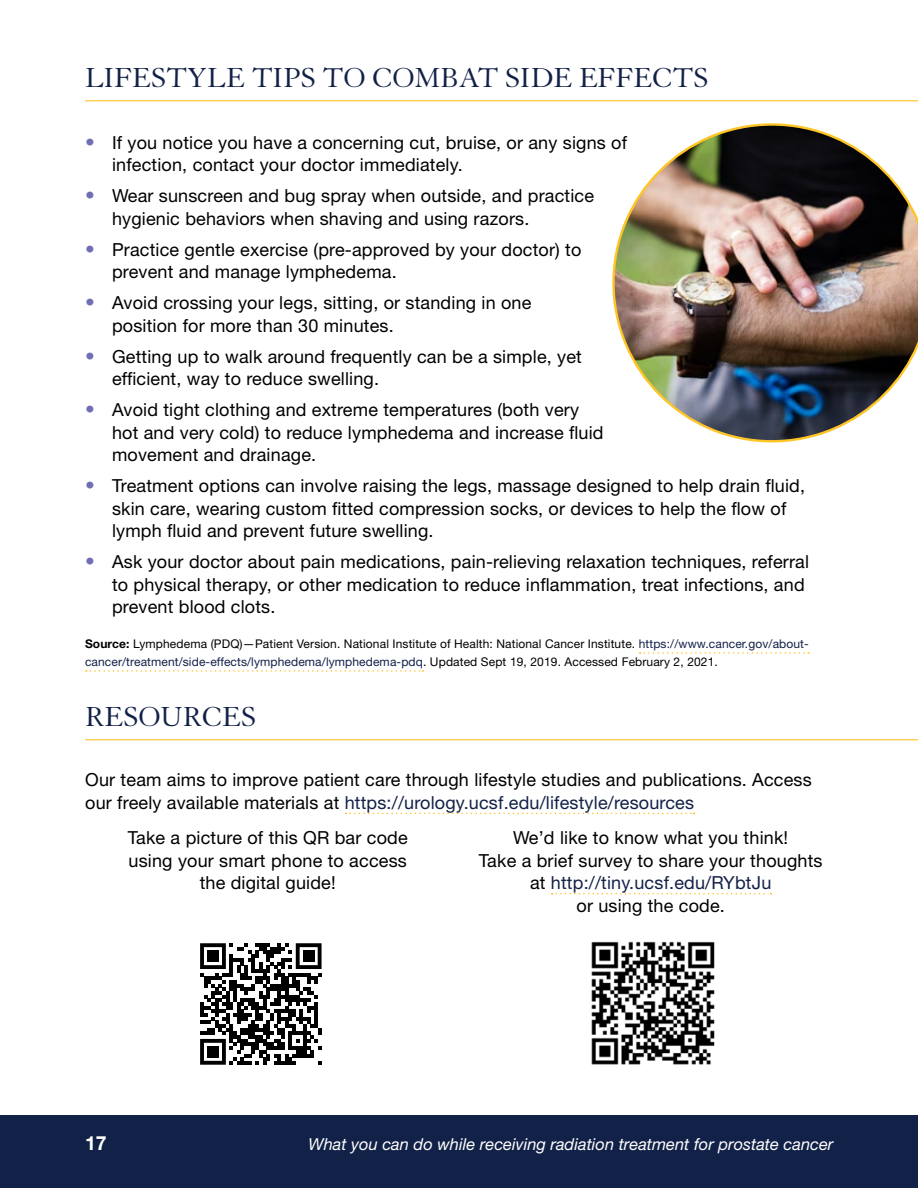
<style>
.page{position:relative;width:918px;height:1188px;background:#fff}
.page>*{position:absolute;margin:0;border:0;box-sizing:border-box;transform-origin:0 0}
.t1{font:30px "Granjon LT Std";color:#122147}
.t2{font:700 19.5px "Helvetica Neue LT Std";color:#fff}
.t3{font:18px/22.5px "Helvetica Neue LT Std";letter-spacing:.01em;color:#000}
.t4{font:italic 16.5px "Helvetica Neue LT Std";color:#fff}
.t5{font:12px/18px "Helvetica Neue LT Std";letter-spacing:.01em;color:#000}
.s1{font-weight:700;font-size:19.5px;color:#716fb4}
.s2{font-weight:700}
.s3{color:#122147}
</style>
<div class="page">
<div style="left:1px;top:1115px;width:917px;height:73px;background:#122147"></div>
<hr style="left:85px;top:100px;width:833px;height:1px;background:#ffc425">
<svg style="left:640px;top:652px;width:169px;height:2px"></svg>
<svg style="left:86px;top:670px;width:337px;height:2px"></svg>
<hr style="left:85px;top:739px;width:833px;height:1px;background:#ffc425">
<img style="left:612px;top:123px;width:306px;height:319px">
<svg style="left:552px;top:893px;width:220px;height:1px"></svg>
<svg style="left:200px;top:943px;width:122px;height:122px"></svg>
<div style="left:207px;top:951px;width:12px;height:11px;background:#000"></div>
<div style="left:303px;top:951px;width:11px;height:11px;background:#000"></div>
<div style="left:207px;top:1046px;width:12px;height:11px;background:#000"></div>
<img style="left:591px;top:941px;width:124px;height:124px">
<svg style="left:345px;top:813px;width:349px;height:1px"></svg>
<h1 class="t1" style="left:85px;top:62px;width:625px">LIFESTYLE TIPS TO COMBAT SIDE EFFECTS</h1>
<p class="t3" style="left:112px;top:131px;width:517px;text-indent:-27px"><span class="s1">•</span> If you notice you have a concerning cut, bruise, or any signs of infection, contact your doctor immediately.</p>
<p class="t3" style="left:112px;top:185px;width:484px;text-indent:-27px"><span class="s1">•</span> Wear sunscreen and bug spray when outside, and practice hygienic behaviors when shaving and using razors.</p>
<p class="t3" style="left:112px;top:238px;width:471px;text-indent:-27px"><span class="s1">•</span> Practice gentle exercise (pre-approved by your doctor) to prevent and manage lymphedema.</p>
<p class="t3" style="left:112px;top:292px;width:421px;text-indent:-27px"><span class="s1">•</span> Avoid crossing your legs, sitting, or standing in one position for more than 30 minutes.</p>
<p class="t3" style="left:112px;top:345px;width:471px;text-indent:-27px"><span class="s1">•</span> Getting up to walk around frequently can be a simple, yet efficient, way to reduce swelling.</p>
<p class="t3" style="left:112px;top:399px;width:493px;text-indent:-27px"><span class="s1">•</span> Avoid tight clothing and extreme temperatures (both very hot and very cold) to reduce lymphedema and increase fluid movement and drainage.</p>
<p class="t3" style="left:112px;top:475px;width:695px;text-indent:-27px"><span class="s1">•</span> Treatment options can involve raising the legs, massage designed to help drain fluid, skin care, wearing custom fitted compression socks, or devices to help the flow of lymph fluid and prevent future swelling.</p>
<p class="t3" style="left:112px;top:551px;width:699px;text-indent:-27px"><span class="s1">•</span> Ask your doctor about pain medications, pain-relieving relaxation techniques, referral to physical therapy, or other medication to reduce inflammation, treat infections, and prevent blood clots.</p>
<p class="t5" style="left:85px;top:635px;width:725px"><span class="s2">Source:</span> Lymphedema (PDQ)—Patient Version. National Institute of Health: National Cancer Institute. <span class="s3">https://www.cancer.gov/about&shy;cancer/treatment/side-effects/lymphedema/lymphedema-pdq</span>. Updated Sept 19, 2019. Accessed February 2, 2021.</p>
<h1 class="t1" style="left:85px;top:701px;width:173px">RESOURCES</h1>
<p class="t3" style="left:85px;top:768px;width:728px">Our team aims to improve patient care through lifestyle studies and publications. Access our freely available materials at <span class="s3">https://urology.ucsf.edu/lifestyle/resources</span></p>
<p class="t3" style="left:128px;top:826px;width:282px;text-align:center">Take a picture of this QR bar code using your smart phone to access the digital guide!</p>
<p class="t3" style="left:479px;top:826px;width:345px;text-align:center">We’d like to know what you think!<br>Take a brief survey to share your thoughts at <span class="s3">http://tiny.ucsf.edu/RYbtJu<br></span>or using the code.</p>
<p class="t2" style="left:85px;top:1131px;width:23px">17</p>
<p class="t4" style="left:308px;top:1134px;width:526px">What you can do while receiving radiation treatment for prostate cancer</p>
</div>
